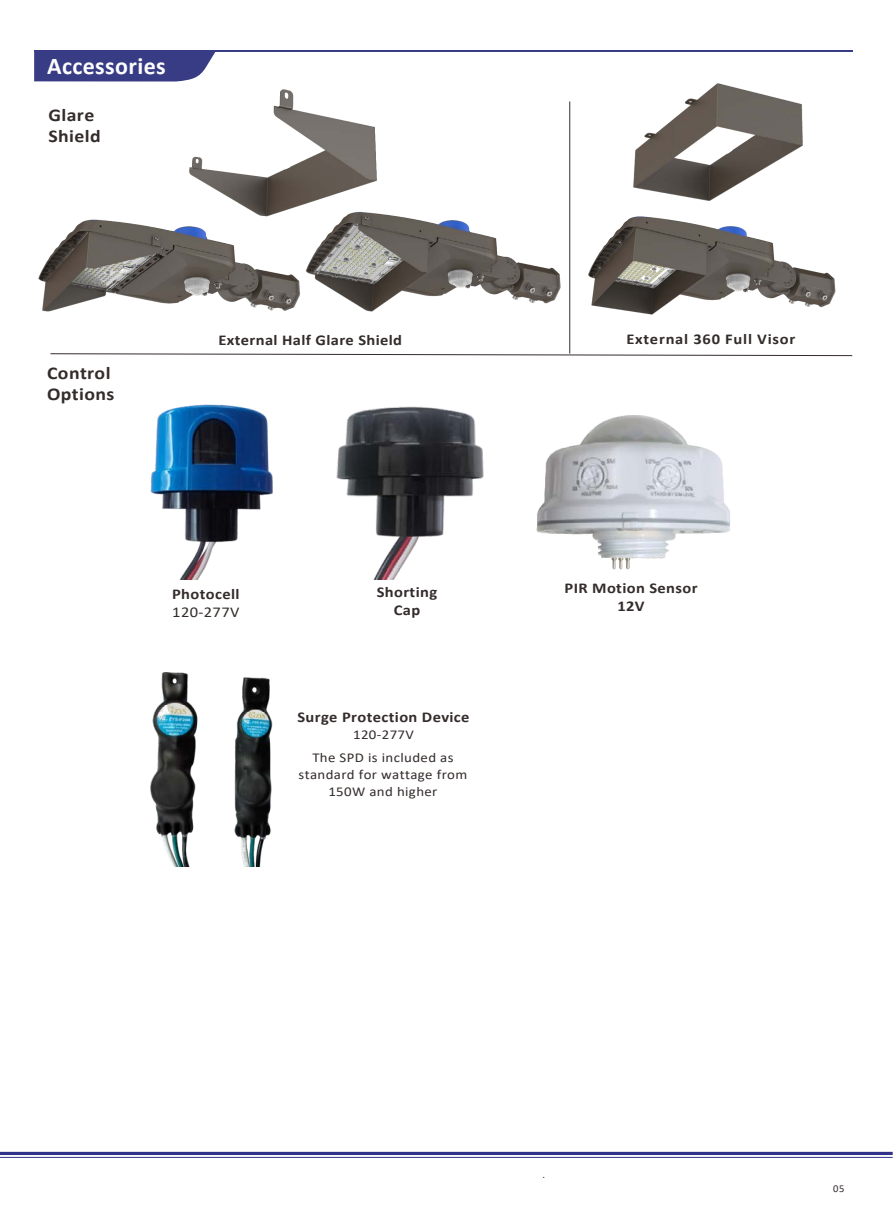
<style>
.page{position:relative;width:893px;height:1212px;background:#fff}
.page>*{position:absolute;margin:0;border:0;box-sizing:border-box;transform-origin:0 0}
.t1{font:700 24px "Calibri";letter-spacing:.015em;color:#fefefe}
.t2{font:700 18px/21.6px "Calibri";letter-spacing:.02em;color:#332c2b;scale:1.1 1}
.t3{font:700 15px/18px "Calibri";letter-spacing:.025em;color:#332c2b;text-align:center;scale:1.1 1}
.t4{font:700 15px "Calibri";letter-spacing:.045em;color:#332c2b;scale:1.1 1}
.t5{font:15px "Calibri";letter-spacing:.025em;color:#332c2b;scale:1.1 1}
.t6{font:13.5px/23.4px "Calibri";letter-spacing:.025em;color:#332c2b;text-align:center;scale:1.1 1}
.t7{font:10.5px "Calibri";color:#332c2b}
.s1{font-style:inherit}
</style>
<div class="page">
<hr style="left:0;top:1152px;width:893px;height:3px;background:#2f318b">
<hr style="left:0;top:1157px;width:893px;height:1px;background:#2f318b">
<svg style="left:34px;top:51px;width:182px;height:31px;background:#464b8e"></svg>
<hr style="left:34px;top:50px;width:819px;height:1px;background:#373c85">
<img style="left:374px;top:548px;width:40px;height:31px">
<img style="left:180px;top:562px;width:28px;height:17px">
<svg style="left:50px;top:353px;width:803px;height:3px"></svg>
<hr style="left:569px;top:101px;width:1px;height:252px;background:#332c2b">
<img style="left:150px;top:404px;width:123px;height:158px">
<img style="left:336px;top:406px;width:148px;height:142px">
<img style="left:150px;top:672px;width:123px;height:195px">
<img style="left:536px;top:415px;width:194px;height:155px">
<img style="left:189px;top:89px;width:188px;height:126px">
<img style="left:38px;top:215px;width:262px;height:97px">
<img style="left:303px;top:208px;width:258px;height:104px">
<img style="left:588px;top:216px;width:248px;height:99px">
<img style="left:633px;top:83px;width:170px;height:118px">
<h1 class="t1" style="left:47px;top:49px;width:120px">Accessories</h1>
<p class="t2" style="left:49px;top:104px;width:49px">Glare<br>Shield</p>
<p class="t2" style="left:47px;top:362px;width:63px">Control<br>Op<span class="s1">tions</span></p>
<p class="t3" style="left:218px;top:330px;width:169px">External Half Glare Shield</p>
<p class="t4" style="left:626px;top:328px;width:155px">External 360 Full Visor</p>
<p class="t3" style="left:172px;top:585px;width:63px">Photocell</p>
<p class="t5" style="left:172px;top:601px;width:63px">120-277V</p>
<p class="t3" style="left:377px;top:583px;width:56px">Shorting<br>Cap</p>
<p class="t3" style="left:297px;top:708px;width:158px">Surge Protection Device</p>
<p class="t6" style="left:312px;top:722px;width:130px">120-277V<br>The SPD is included as</p>
<p class="t6" style="left:299px;top:766px;width:155px;line-height:16.8px">standard for wattage from<br>150W and higher</p>
<p class="t3" style="left:565px;top:579px;width:122px">PIR Motion Sensor<br>12V</p>
<p class="t7" style="left:542px;top:1167px;width:4px">.</p>
<p class="t7" style="left:833px;top:1181px;width:13px">05</p>
</div>
